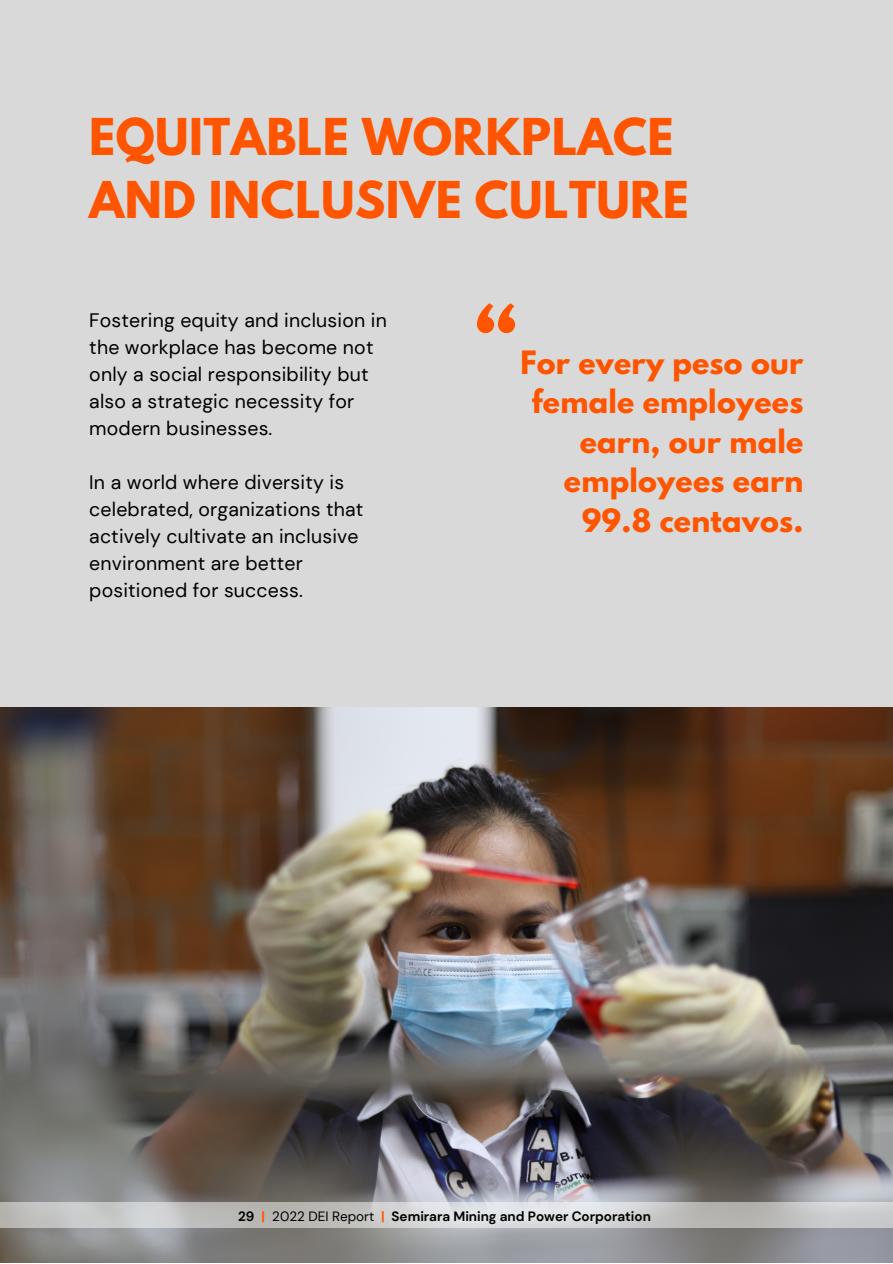
<style>
.page{position:relative;width:893px;height:1264px;background:#fff}
.page>*{position:absolute;margin:0;border:0;box-sizing:border-box;transform-origin:0 0}
.t1{font:700 82.35px "League Spartan";color:#ff5400}
.t2{font:700 45px "League Spartan";letter-spacing:.01em;color:#ff5400}
.t3{font:700 28.5px/39.3px "League Spartan";letter-spacing:.01em;color:#ff5400;text-align:right}
.t4{font:19.5px/27px "DM Sans";letter-spacing:.01em;color:#000}
.t5{font:700 13.5px "DM Sans";color:#000}
.s1{color:#ff5400}
.s2{font-weight:400}
</style>
<div class="page">
<div style="left:0;top:0;width:892px;height:1262px;background:#d9d9d9"></div>
<img style="left:0;top:707px;width:892px;height:555px">
<svg style="left:0;top:1202px;width:892px;height:25px"></svg>
<p class="t2" style="left:89px;top:115px;width:586px">EQUITABLE WORKPLACE</p>
<p class="t2" style="left:89px;top:178px;width:601px">AND INCLUSIVE CULTURE</p>
<p class="t4" style="left:89px;top:307px;width:299px">Fostering equity and inclusion in the workplace has become not only a social responsibility but also a strategic necessity for modern businesses.</p>
<p class="t4" style="left:89px;top:469px;width:276px">In a world where diversity is celebrated, organizations that actively cultivate an inclusive environment are better</p>
<p class="t4" style="left:89px;top:577px;width:215px">positioned for success.</p>
<p class="t1" style="left:475px;top:298px;width:46px">“</p>
<p class="t3" style="left:520px;top:346px;width:284px">For every peso our female employees earn, our male employees earn<br>99.8 centavos.</p>
<p class="t5" style="left:238px;top:1207px;width:414px">29 <span class="s1">|</span> <span class="s2">2022 DEI Report</span> <span class="s1">|</span> Semirara Mining and Power Corporation</p>
</div>
